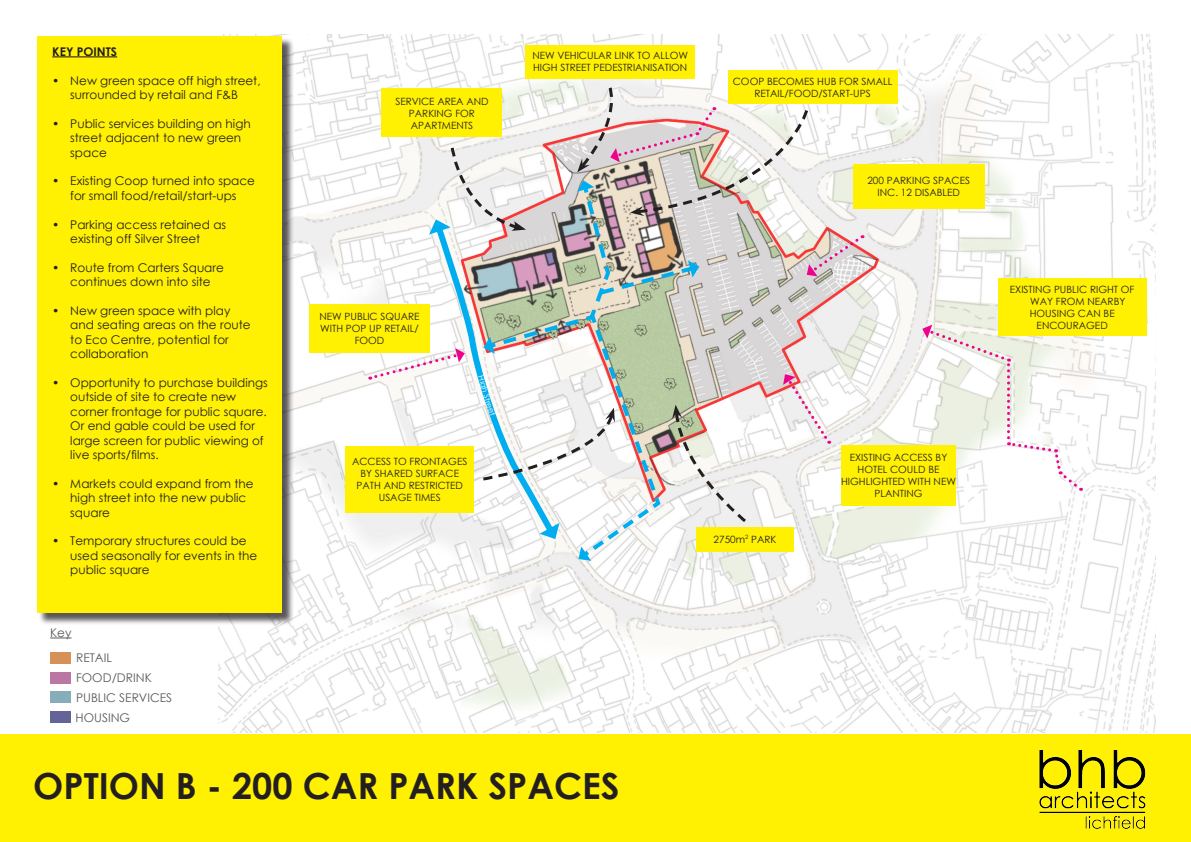
<style>
.page{position:relative;width:1191px;height:842px;background:#fff}
.page>*{position:absolute;margin:0;border:0;box-sizing:border-box;transform-origin:0 0}
.t1{font:700 36px "Century Gothic";color:#231f20}
.t2{font:12px/14.4px "Century Gothic";color:#231f20}
.t3{font:12px "Century Gothic";color:#5a5a5d}
.t4{font:700 12px "Century Gothic";color:#231f20}
.t5{font:10px/12px "Century Gothic";color:#231f20;text-align:center}
</style>
<div class="page">
<div style="left:0;top:734px;width:1191px;height:108px;background:#fff101"></div>
<img style="left:1039px;top:750px;width:107px;height:79px">
<img style="left:218px;top:34px;width:937px;height:698px">
<div style="left:38px;top:38px;width:256px;height:587px;background:#231f20;opacity:.75"></div>
<div style="left:37px;top:36px;width:244px;height:577px;background:#fff101"></div>
<div style="left:51px;top:692px;width:20px;height:11px;background:#87acba"></div>
<div style="left:51px;top:652px;width:20px;height:11px;background:#d59158"></div>
<div style="left:51px;top:672px;width:20px;height:11px;background:#ba77a4"></div>
<svg style="left:50px;top:638px;width:21px;height:1px"></svg>
<hr style="left:52px;top:56px;width:65px;height:1px;background:#231f20">
<div style="left:50px;top:712px;width:21px;height:11px;background:#646498"></div>
<svg style="left:922px;top:325px;width:159px;height:166px"></svg>
<div style="left:309px;top:304px;width:121px;height:48px;background:#fff101"></div>
<div style="left:853px;top:164px;width:131px;height:45px;background:#fff101"></div>
<div style="left:841px;top:445px;width:115px;height:60px;background:#fff101"></div>
<div style="left:345px;top:446px;width:129px;height:66px;background:#fff101"></div>
<div style="left:727px;top:71px;width:170px;height:33px;background:#fff101"></div>
<div style="left:525px;top:45px;width:170px;height:33px;background:#fff101"></div>
<div style="left:997px;top:278px;width:149px;height:58px;background:#fff101"></div>
<svg style="left:370px;top:85px;width:493px;height:476px"></svg>
<p class="t4" style="left:52px;top:42px;width:66px">KEY POINTS</p>
<p class="t2" style="left:52px;top:73px;width:210px;text-align:center">• New green space off high street, surrounded by retail and F&amp;B</p>
<p class="t2" style="left:70px;top:116px;width:182px;text-indent:-18px">• Public services building on high street adjacent to new green space</p>
<p class="t2" style="left:52px;top:174px;width:204px;text-align:center">• Existing Coop turned into space for small food/retail/start-ups</p>
<p class="t2" style="left:70px;top:217px;width:157px;text-indent:-18px">• Parking access retained as existing off Silver Street</p>
<p class="t2" style="left:52px;top:260px;width:173px;text-align:center">• Route from Carters Square continues down into site</p>
<p class="t2" style="left:70px;top:303px;width:182px;text-indent:-18px">• New green space with play and seating areas on the route to Eco Centre, potential for collaboration</p>
<p class="t2" style="left:70px;top:375px;width:199px;text-indent:-18px">• Opportunity to purchase buildings outside of site to create new corner frontage for public square.<br>Or end gable could be used for large screen for public viewing of live sports/films.</p>
<p class="t2" style="left:70px;top:476px;width:185px;text-indent:-18px">• Markets could expand from the high street into the new public square</p>
<p class="t2" style="left:70px;top:534px;width:188px;text-indent:-18px">• Temporary structures could be used seasonally for events in the public square</p>
<p class="t3" style="left:50px;top:624px;width:23px">Key</p>
<p class="t3" style="left:76px;top:649px;width:37px">RETAIL</p>
<p class="t3" style="left:76px;top:669px;width:77px">FOOD/DRINK</p>
<p class="t3" style="left:76px;top:689px;width:98px">PUBLIC SERVICES</p>
<p class="t3" style="left:76px;top:709px;width:56px">HOUSING</p>
<p class="t5" style="left:395px;top:95px;width:95px">SERVICE AREA AND<br>PARKING FOR<br>APARTMENTS</p>
<p class="t5" style="left:532px;top:50px;width:157px;text-align:left">NEW VEHICULAR LINK TO ALLOW<br>HIGH STREET PEDESTRIANISATION</p>
<p class="t5" style="left:319px;top:310px;width:102px">NEW PUBLIC SQUARE<br>WITH POP UP RETAIL/<br>FOOD</p>
<p class="t5" style="left:352px;top:455px;width:117px">ACCESS TO FRONTAGES<br>BY SHARED SURFACE<br>PATH AND RESTRICTED<br>USAGE TIMES</p>
<p class="t1" style="left:33px;top:758px;width:588px">OPTION B - 200 CAR PARK SPACES</p>
<p class="t5" style="left:733px;top:75px;width:161px">COOP BECOMES HUB FOR SMALL<br>RETAIL/FOOD/START-UPS</p>
<p class="t5" style="left:867px;top:175px;width:104px">200 PARKING SPACES</p>
<p class="t5" style="left:877px;top:187px;width:84px">INC. 12 DISABLED</p>
<p class="t5" style="left:713px;top:533px;width:64px">2750m<sup>2</sup> PARK</p>
<p class="t5" style="left:841px;top:451px;width:116px">EXISTING ACCESS BY<br>HOTEL COULD BE<br>HIGHLIGHTED WITH NEW<br>PLANTING</p>
<p class="t5" style="left:1010px;top:283px;width:126px">EXISTING PUBLIC RIGHT OF</p>
<p class="t5" style="left:1030px;top:295px;width:97px">WAY FROM NEARBY</p>
<p class="t5" style="left:1029px;top:307px;width:86px">HOUSING CAN BE</p>
<p class="t5" style="left:1036px;top:319px;width:73px">ENCOURAGED</p>
</div>
